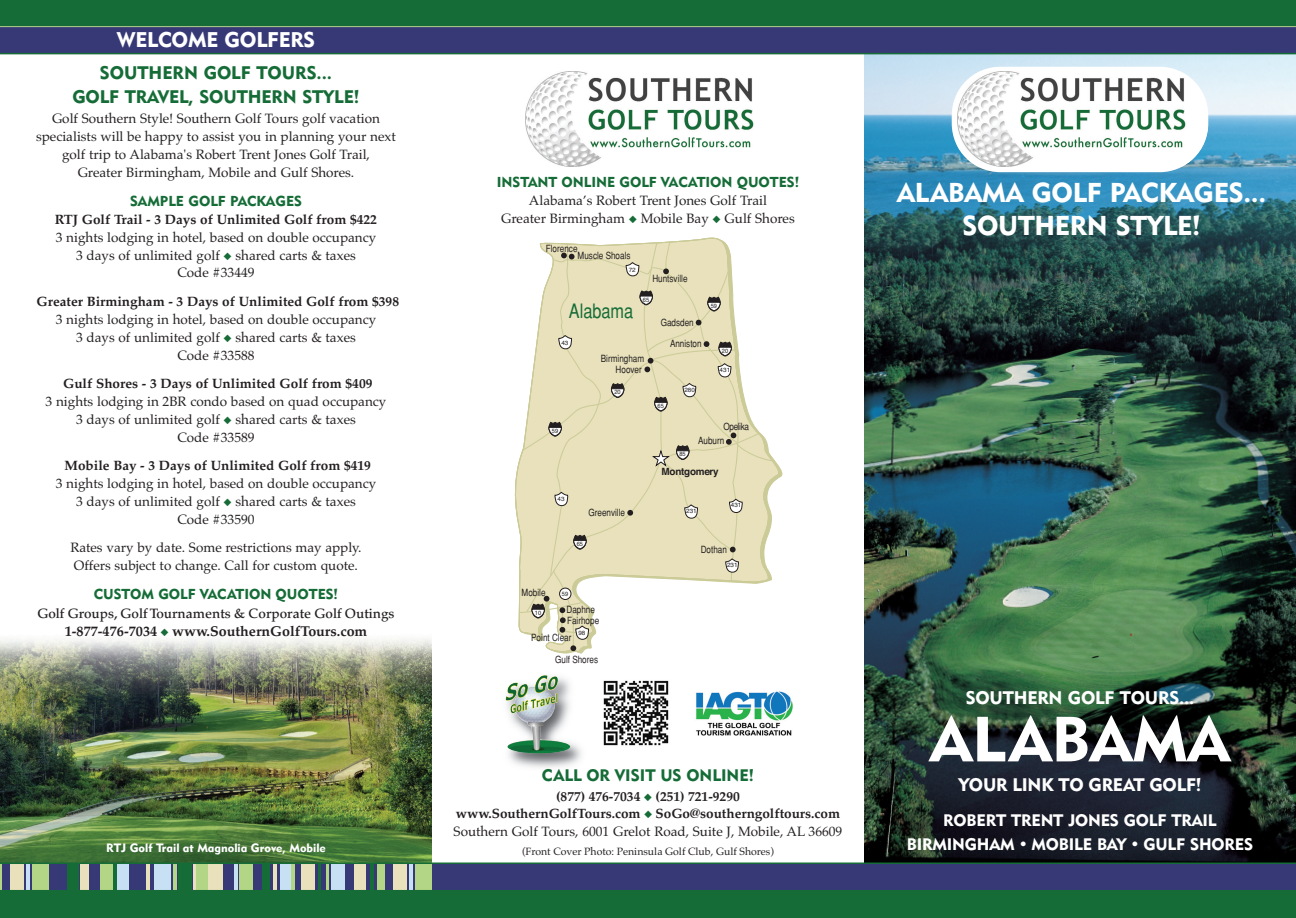
<style>
.page{position:relative;width:1296px;height:918px;background:#fff}
.page>*{position:absolute;margin:0;border:0;box-sizing:border-box;transform-origin:0 0}
.t1{font:63px "Geometric 415 BT Black A";color:#fff}
.t2{font:27px/33px "Geometric 415 BT Black A";letter-spacing:-.01em;color:#fff;text-align:center}
.t3{font:21px "Geometric 415 BT Black A";letter-spacing:-.01em;color:#fff}
.t4{font:condensed 19.8px "Helvetica";color:#156c37}
.t5{font:18px/24px "Geometric 415 BT Black A";letter-spacing:-.005em;color:#156c37;text-align:center}
.t6{font:18px "Geometric 415 BT Black A";letter-spacing:-.01em;color:#fff}
.t7{font:16.5px/24px "Geometric 415 BT Black A";letter-spacing:-.01em;color:#fff;text-align:center}
.t8{font:16.5px "Geometric 415 BT Black A";color:#156c37}
.t9{font:14.25px "Geometric 415 BT Black A";color:#156c37}
.t10{font:700 14.25px "Palatino";color:#231f20}
.t11{font:13.5px/17.9px "Palatino";color:#231f20;text-align:center}
.t12{font:700 13.5px/17.9px "Palatino";color:#231f20;text-align:center}
.t13{font:500 13.5px "Palatino";color:#231f20}
.t14{font:12px "Geometric 415 BT Black A";color:#fff}
.t15{font:10.5px "Palatino";color:#231f20}
.t16{font:condensed 9.9px "Helvetica";color:#231f20}
.t17{font:700 9.9px "Helvetica";letter-spacing:-.025em;color:#231f20}
.t18{font:condensed 9.9px "Helvetica";letter-spacing:-.04em;color:#231f20}
.t19{font:6px "Helvetica";color:#231f20;scale:1.04 1}
.t20{font:6px "Helvetica";color:#231f20;scale:.94 1}
</style>
<div class="page">
<img style="left:0;top:638px;width:432px;height:225px">
<img style="left:864px;top:54px;width:432px;height:809px">
<svg style="left:514px;top:237px;width:269px;height:417px"></svg>
<svg style="left:522px;top:241px;width:251px;height:410px"></svg>
<div style="left:952px;top:67px;width:256px;height:105px;background:#fff;border-radius:49px"></div>
<img style="left:958px;top:72px;width:250px;height:95px">
<img style="left:526px;top:72px;width:228px;height:95px">
<div style="left:0;top:891px;width:1296px;height:27px;background:#156c37"></div>
<div style="left:0;top:863px;width:1296px;height:28px;background:#373977"></div>
<div style="left:32px;top:863px;width:17px;height:27px;background:#b2d685"></div>
<hr style="left:26px;top:863px;width:3px;height:27px;background:#c7e0f3">
<div style="left:10px;top:863px;width:13px;height:27px;background:#e8e1bb"></div>
<hr style="left:0;top:863px;width:2px;height:27px;background:#b2d685">
<div style="left:100px;top:863px;width:19px;height:28px;background:#b2d685"></div>
<div style="left:113px;top:863px;width:8px;height:28px;background:#156c37"></div>
<div style="left:80px;top:863px;width:8px;height:28px;background:#e8e1bb"></div>
<div style="left:67px;top:863px;width:11px;height:28px;background:#156c37"></div>
<div style="left:194px;top:863px;width:29px;height:27px;background:#e8e1bb"></div>
<div style="left:197px;top:863px;width:11px;height:28px;background:#b2d685"></div>
<div style="left:178px;top:863px;width:14px;height:27px;background:#156c37"></div>
<hr style="left:173px;top:863px;width:4px;height:28px;background:#b2d685">
<div style="left:154px;top:863px;width:16px;height:28px;background:#c7e0f3"></div>
<hr style="left:146px;top:863px;width:4px;height:28px;background:#e8e1bb">
<div style="left:117px;top:864px;width:12px;height:27px;background:#c7e0f3"></div>
<hr style="left:234px;top:863px;width:4px;height:28px;background:#c7e0f3">
<div style="left:240px;top:864px;width:13px;height:27px;background:#b2d685"></div>
<div style="left:262px;top:863px;width:8px;height:28px;background:#156c37"></div>
<hr style="left:273px;top:863px;width:3px;height:28px;background:#e8e1bb">
<div style="left:280px;top:863px;width:12px;height:28px;background:#c7e0f3"></div>
<hr style="left:291px;top:863px;width:4px;height:28px;background:#b2d685">
<div style="left:301px;top:863px;width:14px;height:27px;background:#e8e1bb"></div>
<hr style="left:318px;top:863px;width:3px;height:27px;background:#156c37">
<div style="left:415px;top:863px;width:17px;height:28px;background:#b2d685"></div>
<hr style="left:409px;top:863px;width:4px;height:28px;background:#c7e0f3">
<div style="left:393px;top:863px;width:14px;height:28px;background:#e8e1bb"></div>
<div style="left:377px;top:863px;width:8px;height:28px;background:#b2d685"></div>
<hr style="left:370px;top:863px;width:4px;height:28px;background:#156c37">
<div style="left:354px;top:863px;width:12px;height:28px;background:#e8e1bb"></div>
<div style="left:332px;top:863px;width:13px;height:27px;background:#c7e0f3"></div>
<hr style="left:326px;top:863px;width:3px;height:28px;background:#b2d685">
<hr style="left:0;top:863px;width:1296px;height:1px;background:#156c37">
<hr style="left:0;top:890px;width:1296px;height:1px;background:#156c37">
<div style="left:0;top:0;width:1296px;height:33px;background:#156c37"></div>
<div style="left:0;top:27px;width:1296px;height:27px;background:#373977"></div>
<hr style="left:0;top:53px;width:1296px;height:1px;background:#156c37">
<img style="left:603px;top:680px;width:66px;height:66px">
<img style="left:696px;top:691px;width:97px;height:45px">
<img style="left:508px;top:743px;width:74px;height:25px">
<img style="left:505px;top:675px;width:65px;height:79px">
<h3 class="t3" style="left:117px;top:32px;width:200px">WELCOME GOLFERS</h3>
<h3 class="t5" style="left:72px;top:63px;width:289px">SOUTHERN GOLF TOURS...<br>GOLF TRAVEL, SOUTHERN STYLE!</h3>
<p class="t11" style="left:36px;top:111px;width:361px">Golf Southern Style! Southern Golf Tours golf vacation specialists will be happy to assist you in planning your next golf trip to Alabama's Robert Trent Jones Golf Trail,<br>Greater Birmingham, Mobile and Gulf Shores.</p>
<p class="t9" style="left:130px;top:195px;width:173px">SAMPLE GOLF PACKAGES</p>
<p class="t12" style="left:55px;top:212px;width:324px">RTJ Golf Trail - 3 Days of Unlimited Golf from $422</p>
<p class="t11" style="left:56px;top:230px;width:322px">3 nights lodging in hotel, based on double occupancy<br>3 days of unlimited golf shared carts &amp; taxes<br>Code #33449</p>
<p class="t12" style="left:37px;top:294px;width:364px">Greater Birmingham - 3 Days of Unlimited Golf from $398</p>
<p class="t11" style="left:56px;top:312px;width:322px">3 nights lodging in hotel, based on double occupancy<br>3 days of unlimited golf shared carts &amp; taxes<br>Code #33588</p>
<p class="t12" style="left:63px;top:376px;width:311px">Gulf Shores - 3 Days of Unlimited Golf from $409</p>
<p class="t11" style="left:46px;top:394px;width:342px">3 nights lodging in 2BR condo based on quad occupancy<br>3 days of unlimited golf shared carts &amp; taxes<br>Code #33589</p>
<p class="t12" style="left:65px;top:458px;width:308px">Mobile Bay - 3 Days of Unlimited Golf from $419</p>
<p class="t11" style="left:56px;top:476px;width:322px">3 nights lodging in hotel, based on double occupancy<br>3 days of unlimited golf shared carts &amp; taxes<br>Code #33590</p>
<p class="t11" style="left:70px;top:540px;width:293px;text-align:left">Rates vary by date. Some restrictions may apply.<br>Offers subject to change. Call for custom quote.</p>
<p class="t9" style="left:94px;top:589px;width:246px">CUSTOM GOLF VACATION QUOTES!</p>
<p class="t13" style="left:37px;top:608px;width:359px">Golf Groups, Golf Tournaments &amp; Corporate Golf Outings</p>
<p class="t10" style="left:65px;top:626px;width:304px">1-877-476-7034 www.SouthernGolfTours.com</p>
<p class="t9" style="left:497px;top:177px;width:304px">INSTANT ONLINE GOLF VACATION QUOTES!</p>
<p class="t11" style="left:501px;top:193px;width:295px">Alabama’s Robert Trent Jones Golf Trail<br>Greater Birmingham Mobile Bay Gulf Shores</p>
<p class="t16" style="left:546px;top:244px;width:33px">Florence</p>
<p class="t16" style="left:578px;top:251px;width:54px">Muscle Shoals</p>
<p class="t19" style="left:629px;top:267px;width:8px">72</p>
<p class="t16" style="left:652px;top:275px;width:37px">Huntsville</p>
<h3 class="t4" style="left:569px;top:303px;width:66px">Alabama</h3>
<p class="t19" style="left:561px;top:340px;width:8px">43</p>
<p class="t20" style="left:643px;top:297px;width:8px">65</p>
<p class="t16" style="left:601px;top:355px;width:45px">Birmingham</p>
<p class="t16" style="left:616px;top:366px;width:28px">Hoover</p>
<p class="t20" style="left:552px;top:429px;width:8px">59</p>
<p class="t20" style="left:614px;top:390px;width:8px">20</p>
<p class="t16" style="left:661px;top:319px;width:35px">Gadsden</p>
<p class="t16" style="left:670px;top:339px;width:33px">Anniston</p>
<p class="t20" style="left:658px;top:404px;width:8px">65</p>
<p class="t19" style="left:684px;top:387px;width:12px">280</p>
<p class="t20" style="left:711px;top:304px;width:8px">59</p>
<p class="t20" style="left:722px;top:349px;width:8px">20</p>
<p class="t19" style="left:720px;top:368px;width:12px">431</p>
<p class="t18" style="left:724px;top:423px;width:27px">Opelika</p>
<p class="t20" style="left:679px;top:452px;width:8px">85</p>
<p class="t16" style="left:698px;top:437px;width:28px">Auburn</p>
<p class="t19" style="left:558px;top:497px;width:8px">43</p>
<p class="t16" style="left:588px;top:509px;width:38px">Greenville</p>
<p class="t20" style="left:577px;top:542px;width:8px">65</p>
<p class="t16" style="left:522px;top:589px;width:25px">Mobile</p>
<p class="t16" style="left:531px;top:634px;width:42px">Point Clear</p>
<p class="t20" style="left:562px;top:592px;width:8px">59</p>
<p class="t16" style="left:566px;top:606px;width:30px">Daphne</p>
<p class="t20" style="left:535px;top:611px;width:8px">10</p>
<p class="t16" style="left:567px;top:617px;width:34px">Fairhope</p>
<p class="t19" style="left:578px;top:631px;width:8px">98</p>
<p class="t16" style="left:555px;top:656px;width:45px">Gulf Shores</p>
<p class="t17" style="left:662px;top:468px;width:59px">Montgomery</p>
<p class="t19" style="left:686px;top:509px;width:12px">231</p>
<p class="t19" style="left:731px;top:503px;width:12px">431</p>
<p class="t16" style="left:701px;top:546px;width:28px">Dothan</p>
<p class="t19" style="left:727px;top:563px;width:12px">231</p>
<p class="t8" style="left:542px;top:769px;width:214px">CALL OR VISIT US ONLINE!</p>
<p class="t12" style="left:456px;top:789px;width:386px">(877) 476-7034 (251) 721-9290<br>www.SouthernGolfTours.com SoGo@southerngolftours.com</p>
<p class="t11" style="left:454px;top:824px;width:390px">Southern Golf Tours, 6001 Grelot Road, Suite J, Mobile, AL 36609</p>
<p class="t14" style="left:106px;top:844px;width:221px">RTJ Golf Trail at Magnolia Grove, Mobile</p>
<p class="t15" style="left:522px;top:848px;width:253px">(Front Cover Photo: Peninsula Golf Club, Gulf Shores)</p>
<h2 class="t2" style="left:897px;top:179px;width:371px">ALABAMA GOLF PACKAGES...<br>SOUTHERN STYLE!</h2>
<h3 class="t6" style="left:966px;top:691px;width:230px">SOUTHERN GOLF TOURS...</h3>
<h1 class="t1" style="left:930px;top:716px;width:301px">ALABAMA</h1>
<h3 class="t6" style="left:958px;top:778px;width:245px">YOUR LINK TO GREAT GOLF!</h3>
<p class="t7" style="left:907px;top:810px;width:348px">ROBERT TRENT JONES GOLF TRAIL<br>BIRMINGHAM • MOBILE BAY • GULF SHORES</p>
</div>
